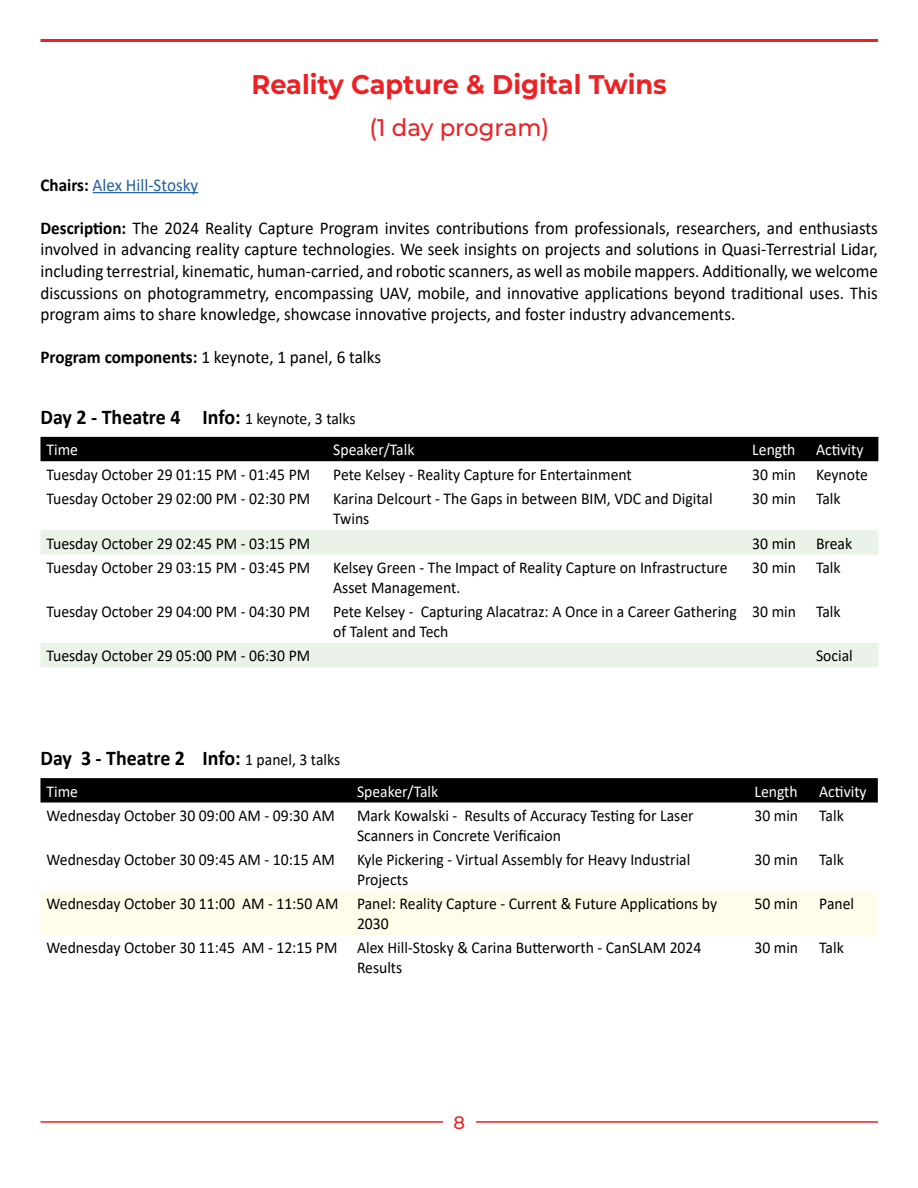
<style>
.page{position:relative;width:918px;height:1188px;background:#fff}
.page>*{position:absolute;margin:0;border:0;box-sizing:border-box;transform-origin:0 0}
.t1{font:700 27px "Montserrat";color:#ed2124;scale:.95 1}
.t2{font:500 24px "Montserrat";color:#ed2124;scale:.95 1}
.t3{font:700 21px "Calibri";color:#000;scale:.95 1}
.t4{font:18px/21.6px "Calibri";color:#000;text-align:justify;scale:.95 1}
.t5{font:18px "Calibri";color:#215e9e;scale:.95 1}
.t6{font:500 18px "Montserrat";color:#ed2124}
.t7{font:16.5px/19.8px "Calibri";color:#000;scale:.95 1}
.t8{font:16.5px "Calibri";color:#fff;scale:.95 1}
.s1{font-weight:700;color:#000}
.s2{font-weight:700}
.s3{font-weight:400;font-size:16.5px}
</style>
<div class="page">
<hr style="left:40px;top:1121px;width:838px;height:2px;background:#ed2124">
<div style="left:443px;top:1111px;width:32px;height:29px;background:#fff"></div>
<hr style="left:40px;top:39px;width:838px;height:3px;background:#ed2124">
<hr style="left:93px;top:192px;width:105px;height:1px;background:#215e9e">
<div style="left:40px;top:437px;width:838px;height:24px;background:#000"></div>
<svg style="left:40px;top:530px;width:838px;height:137px"></svg>
<svg style="left:40px;top:778px;width:838px;height:25px;background:#060606"></svg>
<div style="left:40px;top:891px;width:838px;height:44px;background:#fffde9"></div>
<h1 class="t1" style="left:252px;top:65px;width:439px">Reality Capture &amp; Digital Twins</h1>
<h2 class="t2" style="left:369px;top:111px;width:191px">(1 day program)</h2>
<p class="t5" style="left:40px;top:172px;width:168px"><span class="s1">Chairs:</span> Alex Hill-Stosky</p>
<p class="t4" style="left:40px;top:217px;width:883px"><span class="s2">Description:</span> The 2024 Reality Capture Program invites contributions from professionals, researchers, and enthusiasts involved in advancing reality capture technologies. We seek insights on projects and solutions in Quasi-Terrestrial Lidar, including terrestrial, kinematic, human-carried, and robotic scanners, as well as mobile mappers. Additionally, we welcome discussions on photogrammetry, encompassing UAV, mobile, and innovative applications beyond traditional uses. This program aims to share knowledge, showcase innovative projects, and foster industry advancements.</p>
<p class="t4" style="left:40px;top:346px;width:360px"><span class="s2">Program components:</span> 1 keynote, 1 panel, 6 talks</p>
<p class="t3" style="left:40px;top:402px;width:333px">Day 2 - Theatre 4 Info: <span class="s3">1 keynote, 3 talks</span></p>
<p class="t8" style="left:46px;top:438px;width:35px">Time</p>
<p class="t8" style="left:333px;top:438px;width:87px">Speaker/Talk</p>
<p class="t8" style="left:752px;top:438px;width:119px">Length Activity</p>
<p class="t7" style="left:46px;top:464px;width:279px">Tuesday October 29 01:15 PM - 01:45 PM</p>
<p class="t7" style="left:333px;top:464px;width:316px">Pete Kelsey - Reality Capture for Entertainment</p>
<p class="t7" style="left:752px;top:464px;width:123px">30 min Keynote</p>
<p class="t7" style="left:46px;top:489px;width:279px">Tuesday October 29 02:00 PM - 02:30 PM</p>
<p class="t7" style="left:333px;top:489px;width:401px">Karina Delcourt - The Gaps in between BIM, VDC and Digital<br>Twins</p>
<p class="t7" style="left:752px;top:489px;width:95px">30 min Talk</p>
<p class="t7" style="left:46px;top:533px;width:279px">Tuesday October 29 02:45 PM - 03:15 PM</p>
<p class="t7" style="left:752px;top:533px;width:107px">30 min Break</p>
<p class="t7" style="left:46px;top:557px;width:279px">Tuesday October 29 03:15 PM - 03:45 PM</p>
<p class="t7" style="left:333px;top:557px;width:417px">Kelsey Green - The Impact of Reality Capture on Infrastructure<br>Asset Management.</p>
<p class="t7" style="left:752px;top:557px;width:95px">30 min Talk</p>
<p class="t7" style="left:46px;top:601px;width:279px">Tuesday October 29 04:00 PM - 04:30 PM</p>
<p class="t7" style="left:333px;top:601px;width:426px">Pete Kelsey - Capturing Alacatraz: A Once in a Career Gathering of Talent and Tech</p>
<p class="t7" style="left:752px;top:601px;width:95px">30 min Talk</p>
<p class="t7" style="left:46px;top:645px;width:279px">Tuesday October 29 05:00 PM - 06:30 PM</p>
<p class="t7" style="left:816px;top:645px;width:40px">Social</p>
<p class="t3" style="left:40px;top:743px;width:317px">Day 3 - Theatre 2 Info: <span class="s3">1 panel, 3 talks</span></p>
<p class="t8" style="left:46px;top:780px;width:35px">Time</p>
<p class="t8" style="left:357px;top:780px;width:87px">Speaker/Talk</p>
<p class="t8" style="left:754px;top:780px;width:47px">Length</p>
<p class="t8" style="left:819px;top:780px;width:51px">Activity</p>
<p class="t7" style="left:46px;top:805px;width:305px">Wednesday October 30 09:00 AM - 09:30 AM</p>
<p class="t7" style="left:357px;top:805px;width:356px">Mark Kowalski - Results of Accuracy Testing for Laser<br>Scanners in Concrete Verificaion</p>
<p class="t7" style="left:754px;top:805px;width:48px">30 min</p>
<p class="t7" style="left:819px;top:805px;width:27px">Talk</p>
<p class="t7" style="left:46px;top:849px;width:305px">Wednesday October 30 09:45 AM - 10:15 AM</p>
<p class="t7" style="left:357px;top:849px;width:352px">Kyle Pickering - Virtual Assembly for Heavy Industrial<br>Projects</p>
<p class="t7" style="left:754px;top:849px;width:48px">30 min</p>
<p class="t7" style="left:819px;top:849px;width:27px">Talk</p>
<p class="t7" style="left:357px;top:893px;width:381px;text-indent:-311px">Wednesday October 30 11:00 AM - 11:50 AM Panel: Reality Capture - Current &amp; Future Applications by<br>2030</p>
<p class="t7" style="left:754px;top:893px;width:48px">50 min</p>
<p class="t7" style="left:819px;top:893px;width:38px">Panel</p>
<p class="t7" style="left:357px;top:938px;width:364px;text-indent:-311px">Wednesday October 30 11:45 AM - 12:15 PM Alex Hill-Stosky &amp; Carina Butterworth - CanSLAM 2024<br>Results</p>
<p class="t7" style="left:754px;top:938px;width:48px">30 min</p>
<p class="t7" style="left:819px;top:938px;width:27px">Talk</p>
<p class="t6" style="left:453px;top:1110px;width:13px">8</p>
</div>
